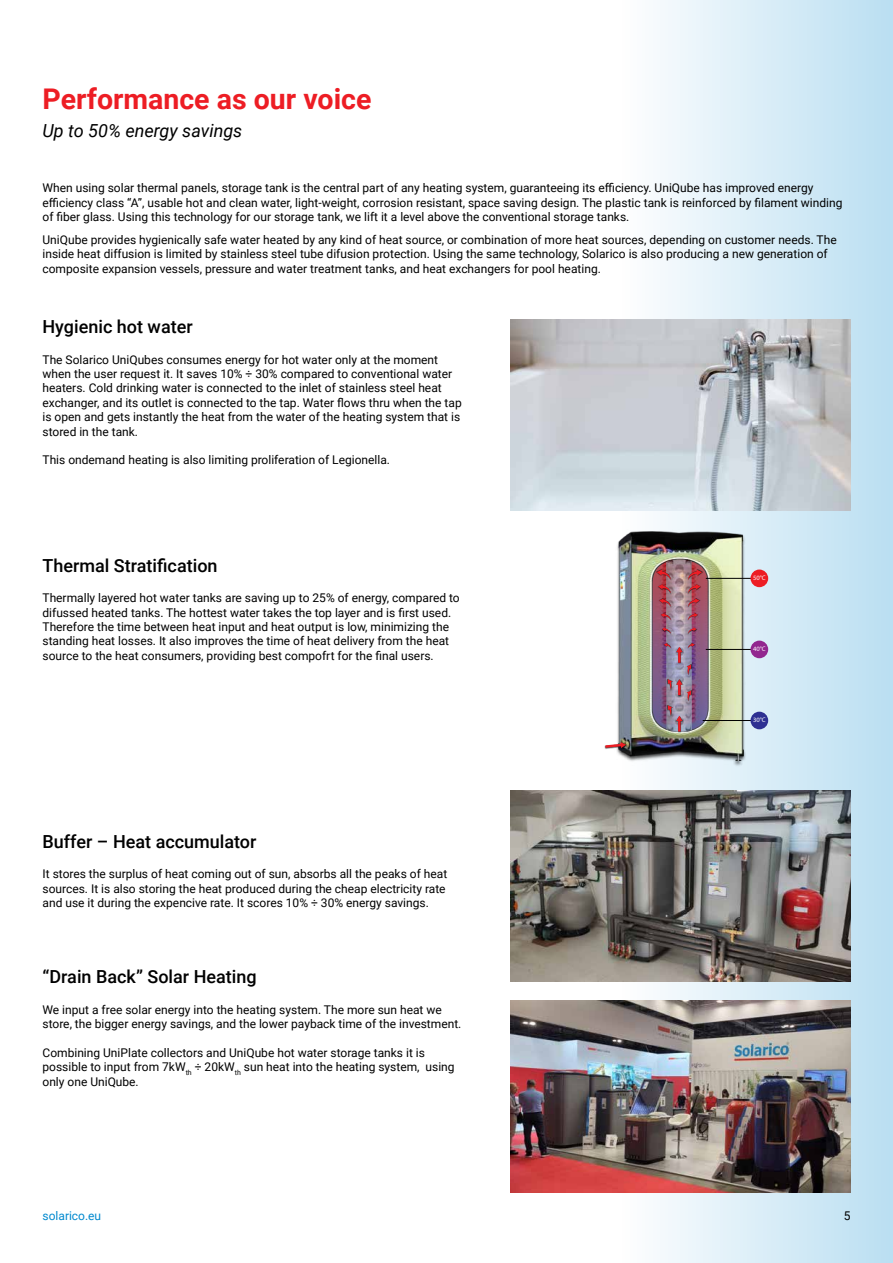
<style>
.page{position:relative;width:893px;height:1263px;background:#fff}
.page>*{position:absolute;margin:0;border:0;box-sizing:border-box;transform-origin:0 0}
.t1{font:700 28.5px "Roboto";color:#ed1d24}
.t2{font:500 18px "Roboto";color:#000}
.t3{font:italic 18px "Roboto";color:#000}
.t4{font:12px/14.4px "Roboto";color:#000}
.t5{font:12px "Roboto";color:#0089cf}
.t6{font:6.6px "Myriad Pro";color:#fff}
</style>
<div class="page">
<div style="left:617px;top:0;width:276px;height:1263px;background:linear-gradient(to right,#fffdfd,#badef1)"></div>
<img style="left:510px;top:319px;width:340px;height:192px">
<img style="left:510px;top:790px;width:340px;height:191px">
<img style="left:510px;top:1001px;width:340px;height:191px">
<img style="left:616px;top:529px;width:132px;height:238px">
<img style="left:619px;top:532px;width:124px;height:229px">
<hr style="left:706px;top:578px;width:53px;height:1px;background:#000">
<div style="left:750px;top:569px;width:18px;height:18px;background:#ed1d24;border-radius:50%"></div>
<hr style="left:706px;top:649px;width:53px;height:1px;background:#000">
<div style="left:750px;top:641px;width:18px;height:17px;background:#92278f;border-radius:50%"></div>
<hr style="left:703px;top:720px;width:56px;height:1px;background:#000">
<div style="left:750px;top:712px;width:18px;height:17px;background:#2e3092;border-radius:50%"></div>
<img style="left:616px;top:741px;width:11px;height:8px">
<svg style="left:604px;top:742px;width:22px;height:7px"></svg>
<img style="left:652px;top:559px;width:56px;height:173px">
<h1 class="t1" style="left:43px;top:78px;width:330px">Performance as our voice</h1>
<h2 class="t3" style="left:43px;top:118px;width:201px">Up to 50% energy savings</h2>
<p class="t4" style="left:43px;top:180px;width:801px">When using solar thermal panels, storage tank is the central part of any heating system, guaranteeing its efficiency. UniQube has improved energy efficiency class “A”, usable hot and clean water, light-weight, corrosion resistant, space saving design. The plastic tank is reinforced by filament winding of fiber glass. Using this technology for our storage tank, we lift it a level above the conventional storage tanks.</p>
<p class="t4" style="left:43px;top:232px;width:796px">UniQube provides hygienically safe water heated by any kind of heat source, or combination of more heat sources, depending on customer needs. The inside heat diffusion is limited by stainless steel tube difusion protection. Using the same technology, Solarico is also producing a new generation of composite expansion vessels, pressure and water treatment tanks, and heat exchangers for pool heating.</p>
<h2 class="t2" style="left:43px;top:314px;width:152px">Hygienic hot water</h2>
<p class="t4" style="left:43px;top:352px;width:421px">The Solarico UniQubes consumes energy for hot water only at the moment when the user request it. It saves 10% ÷ 30% compared to conventional water heaters. Cold drinking water is connected to the inlet of stainless steel heat exchanger, and its outlet is connected to the tap. Water flows thru when the tap is open and gets instantly the heat from the water of the heating system that is stored in the tank.</p>
<p class="t4" style="left:43px;top:452px;width:349px">This ondemand heating is also limiting proliferation of Legionella.</p>
<h2 class="t2" style="left:43px;top:552px;width:177px">Thermal Stratification</h2>
<p class="t4" style="left:43px;top:590px;width:419px">Thermally layered hot water tanks are saving up to 25% of energy, compared to difussed heated tanks. The hottest water takes the top layer and is first used.<br>Therefore the time between heat input and heat output is low, minimizing the standing heat losses. It also improves the time of heat delivery from the heat source to the heat consumers, providing best compofrt for the final users.</p>
<h2 class="t2" style="left:43px;top:829px;width:216px">Buffer – Heat accumulator</h2>
<p class="t4" style="left:43px;top:866px;width:406px">It stores the surplus of heat coming out of sun, absorbs all the peaks of heat sources. It is also storing the heat produced during the cheap electricity rate and use it during the expencive rate. It scores 10% ÷ 30% energy savings.</p>
<h2 class="t2" style="left:43px;top:964px;width:216px">“Drain Back” Solar Heating</h2>
<p class="t4" style="left:43px;top:1002px;width:420px">We input a free solar energy into the heating system. The more sun heat we store, the bigger energy savings, and the lower payback time of the investment.</p>
<p class="t4" style="left:43px;top:1045px;width:414px">Combining UniPlate collectors and UniQube hot water storage tanks it is possible to input from 7kW<sub>th</sub> ÷ 20kW<sub>th</sub> sun heat into the heating system, using only one UniQube.</p>
<p class="t6" style="left:753px;top:574px;width:14px">50°C</p>
<p class="t6" style="left:753px;top:645px;width:14px">40°C</p>
<p class="t6" style="left:753px;top:716px;width:14px">30°C</p>
<p class="t5" style="left:43px;top:1207px;width:60px">solarico.eu</p>
<p class="t4" style="left:844px;top:1208px;width:8px">5</p>
</div>
